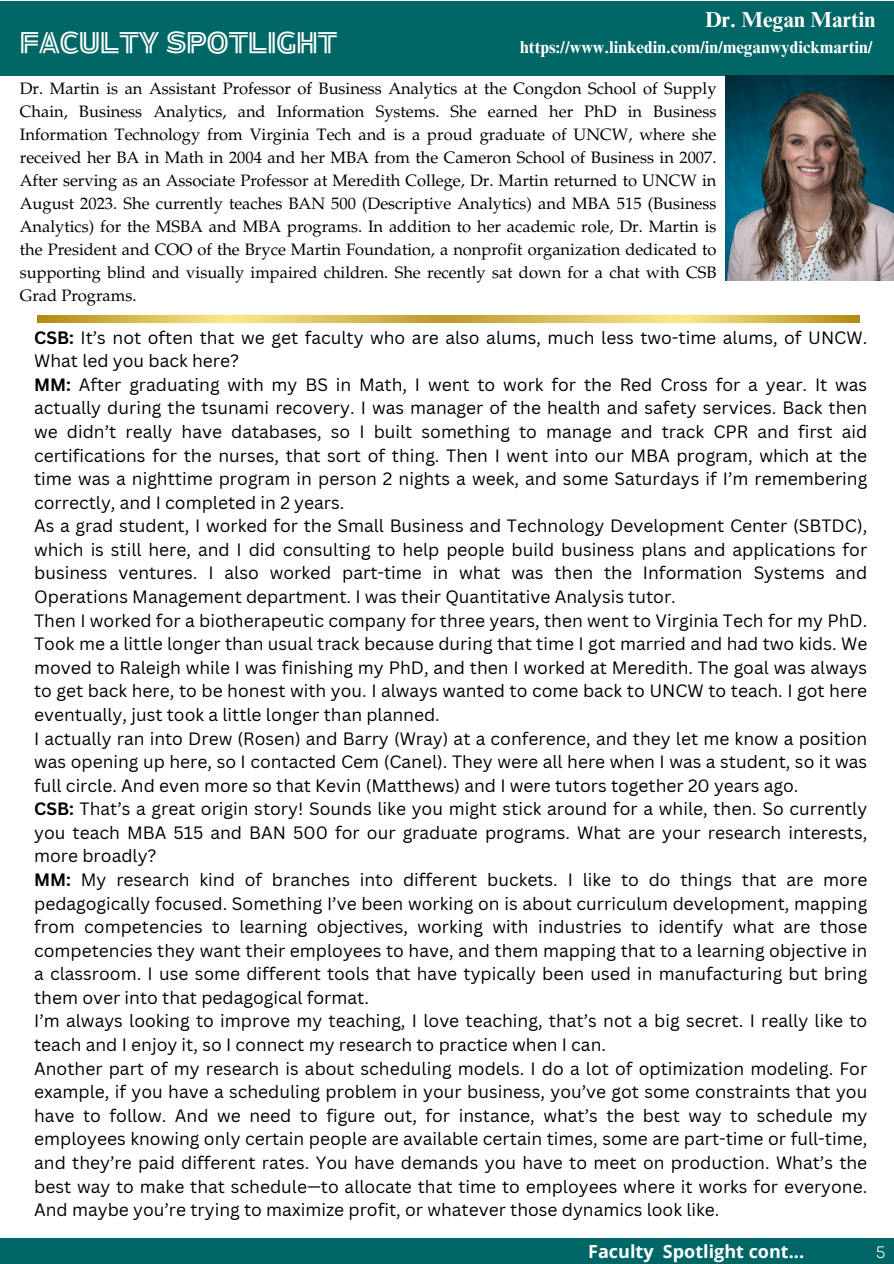
<style>
.page{position:relative;width:894px;height:1264px;background:#fff}
.page>*{position:absolute;margin:0;border:0;box-sizing:border-box;transform-origin:0 0}
.t1{font:26.25px "Ambiguity Normate Inline";letter-spacing:.025em;color:#fff}
.t2{font:700 21.75px "Times NRMT Pro";color:#fff}
.t3{font:700 18px "Open Sans";color:#fff}
.t4{font:17.4px/23.5px "Canva Sans";color:#000;text-align:justify}
.t5{font:700 17.25px "Times NRMT Pro";color:#fff}
.t6{font:16.65px "Garet";color:#fff}
.t7{font:16.5px/23px "Palatino LT Pro";color:#000;text-align:justify}
.s1{font-weight:700}
</style>
<div class="page">
<div style="left:0;top:2px;width:893px;height:74px;background:#066"></div>
<div style="left:0;top:1237px;width:893px;height:26px;background:#066"></div>
<img style="left:725px;top:76px;width:168px;height:204px">
<img style="left:37px;top:316px;width:821px;height:7px">
<h2 class="t1" style="left:20px;top:20px;width:318px">FACULTY SPOTLIGHT</h2>
<p class="t2" style="left:705px;top:11px;width:172px">Dr. Megan Martin</p>
<p class="t5" style="left:520px;top:41px;width:353px">https://www.linkedin.com/in/meganwydickmartin/</p>
<p class="t7" style="left:20px;top:79px;width:698px">Dr. Martin is an Assistant Professor of Business Analytics at the Congdon School of Supply Chain, Business Analytics, and Information Systems. She earned her PhD in Business Information Technology from Virginia Tech and is a proud graduate of UNCW, where she received her BA in Math in 2004 and her MBA from the Cameron School of Business in 2007.<br>After serving as an Associate Professor at Meredith College, Dr. Martin returned to UNCW in August 2023. She currently teaches BAN 500 (Descriptive Analytics) and MBA 515 (Business Analytics) for the MSBA and MBA programs. In addition to her academic role, Dr. Martin is the President and COO of the Bryce Martin Foundation, a nonprofit organization dedicated to supporting blind and visually impaired children. She recently sat down for a chat with CSB Grad Programs.</p>
<p class="t4" style="left:34px;top:325px;width:834px"><span class="s1">CSB:</span> It’s not often that we get faculty who are also alums, much less two-time alums, of UNCW.<br>What led you back here?</p>
<p class="t4" style="left:34px;top:372px;width:834px"><span class="s1">MM:</span> After graduating with my BS in Math, I went to work for the Red Cross for a year. It was actually during the tsunami recovery. I was manager of the health and safety services. Back then we didn’t really have databases, so I built something to manage and track CPR and first aid certifications for the nurses, that sort of thing. Then I went into our MBA program, which at the time was a nighttime program in person 2 nights a week, and some Saturdays if I’m remembering correctly, and I completed in 2 years.</p>
<p class="t4" style="left:34px;top:514px;width:834px">As a grad student, I worked for the Small Business and Technology Development Center (SBTDC), which is still here, and I did consulting to help people build business plans and applications for business ventures. I also worked part-time in what was then the Information Systems and Operations Management department. I was their Quantitative Analysis tutor.</p>
<p class="t4" style="left:34px;top:608px;width:834px">Then I worked for a biotherapeutic company for three years, then went to Virginia Tech for my PhD.<br>Took me a little longer than usual track because during that time I got married and had two kids. We moved to Raleigh while I was finishing my PhD, and then I worked at Meredith. The goal was always to get back here, to be honest with you. I always wanted to come back to UNCW to teach. I got here eventually, just took a little longer than planned.</p>
<p class="t4" style="left:34px;top:726px;width:834px">I actually ran into Drew (Rosen) and Barry (Wray) at a conference, and they let me know a position was opening up here, so I contacted Cem (Canel). They were all here when I was a student, so it was full circle. And even more so that Kevin (Matthews) and I were tutors together 20 years ago.</p>
<p class="t4" style="left:34px;top:796px;width:834px"><span class="s1">CSB:</span> That’s a great origin story! Sounds like you might stick around for a while, then. So currently you teach MBA 515 and BAN 500 for our graduate programs. What are your research interests, more broadly?</p>
<p class="t4" style="left:34px;top:867px;width:834px"><span class="s1">MM:</span> My research kind of branches into different buckets. I like to do things that are more pedagogically focused. Something I’ve been working on is about curriculum development, mapping from competencies to learning objectives, working with industries to identify what are those competencies they want their employees to have, and them mapping that to a learning objective in a classroom. I use some different tools that have typically been used in manufacturing but bring them over into that pedagogical format.</p>
<p class="t4" style="left:34px;top:1008px;width:834px">I’m always looking to improve my teaching, I love teaching, that’s not a big secret. I really like to teach and I enjoy it, so I connect my research to practice when I can.</p>
<p class="t4" style="left:34px;top:1056px;width:834px">Another part of my research is about scheduling models. I do a lot of optimization modeling. For example, if you have a scheduling problem in your business, you’ve got some constraints that you have to follow. And we need to figure out, for instance, what’s the best way to schedule my employees knowing only certain people are available certain times, some are part-time or full-time, and they’re paid different rates. You have demands you have to meet on production. What’s the best way to make that schedule—to allocate that time to employees where it works for everyone.<br>And maybe you’re trying to maximize profit, or whatever those dynamics look like.</p>
<h1 class="t3" style="left:588px;top:1238px;width:217px">Faculty Spotlight cont...</h1>
<p class="t6" style="left:875px;top:1239px;width:11px">5</p>
</div>
